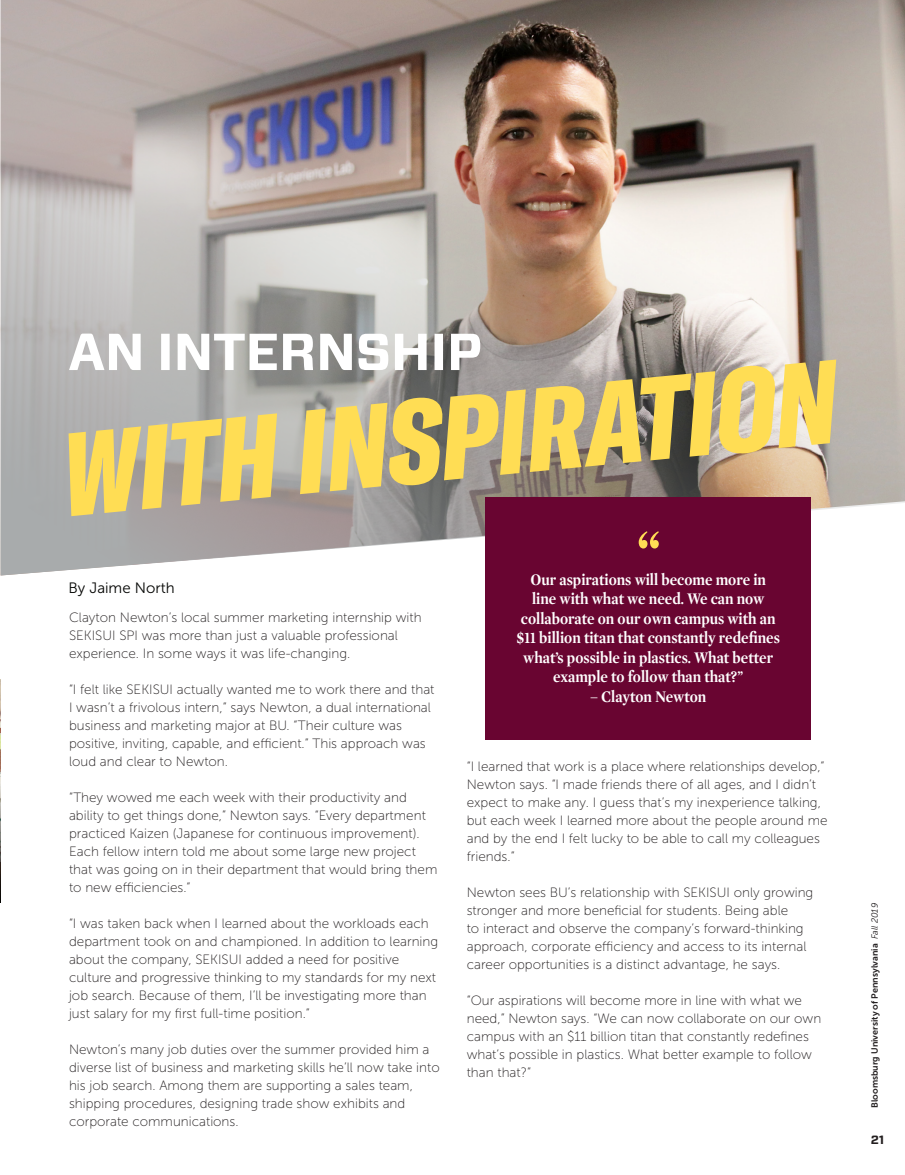
<style>
.page{position:relative;width:905px;height:1175px;background:#fff}
.page>*{position:absolute;margin:0;border:0;box-sizing:border-box;transform-origin:0 0}
.t1{font:italic 79.5px "Mercury Display";color:#ffdd54;scale:.9 1}
.t2{font:700 16.5px/19.5px "Mercury Display";color:#fff;text-align:center;scale:.91 1}
.t3{font:15px "Museo Sans 300";color:#040503}
.Paragraph_Style_1{font:13.5px/18px "Museo Sans 100";color:#231f20}
.t4{font:700 12px "Forza";color:#231f20}
.t5{font:9px "Museo Sans 700";color:#231f20}
.s1{font-family:"Museo Sans 300";font-style:italic}
</style>
<div class="page">
<img style="left:1px;top:0;width:903px;height:575px">
<hr style="left:0;top:679px;width:1px;height:224px;background:#040503">
<svg style="left:69px;top:333px;width:411px;height:26px"></svg>
<svg style="left:69px;top:359px;width:767px;height:157px;background:#c2b27e"></svg>
<div style="left:485px;top:498px;width:325px;height:242px;background:#690531"></div>
<p class="t3" style="left:69px;top:579px;width:108px">By Jaime North</p>
<p class="Paragraph_Style_1" style="left:69px;top:608px;width:354px">Clayton Newton’s local summer marketing internship with<br>SEKISUI SPI was more than just a valuable professional experience. In some ways it was life-changing.</p>
<p class="Paragraph_Style_1" style="left:69px;top:680px;width:367px">“I felt like SEKISUI actually wanted me to work there and that I wasn’t a frivolous intern,” says Newton, a dual international business and marketing major at BU. “Their culture was positive, inviting, capable, and efficient.” This approach was loud and clear to Newton.</p>
<p class="Paragraph_Style_1" style="left:69px;top:788px;width:370px">“They wowed me each week with their productivity and ability to get things done,” Newton says. “Every department practiced Kaizen (Japanese for continuous improvement).<br>Each fellow intern told me about some large new project that was going on in their department that would bring them to new efficiencies.”</p>
<p class="Paragraph_Style_1" style="left:69px;top:914px;width:370px">“I was taken back when I learned about the workloads each department took on and championed. In addition to learning about the company, SEKISUI added a need for positive culture and progressive thinking to my standards for my next job search. Because of them, I’ll be investigating more than just salary for my first full-time position.”</p>
<p class="Paragraph_Style_1" style="left:69px;top:1040px;width:372px">Newton’s many job duties over the summer provided him a diverse list of business and marketing skills he’ll now take into his job search. Among them are supporting a sales team, shipping procedures, designing trade show exhibits and corporate communications.</p>
<p class="t1" style="left:634px;top:502px;width:30px">“</p>
<p class="t2" style="left:516px;top:568px;width:291px">Our aspirations will become more in line with what we need. We can now collaborate on our own campus with an $11 billion titan that constantly redefines what’s possible in plastics. What better example to follow than that?”</p>
<p class="t2" style="left:590px;top:685px;width:129px">– Clayton Newton</p>
<p class="Paragraph_Style_1" style="left:466px;top:757px;width:362px">“I learned that work is a place where relationships develop,” Newton says. “I made friends there of all ages, and I didn’t expect to make any. I guess that’s my inexperience talking, but each week I learned more about the people around me and by the end I felt lucky to be able to call my colleagues friends.”</p>
<p class="Paragraph_Style_1" style="left:466px;top:883px;width:348px">Newton sees BU’s relationship with SEKISUI only growing stronger and more beneficial for students. Being able<br>to interact and observe the company’s forward-thinking approach, corporate efficiency and access to its internal career opportunities is a distinct advantage, he says.</p>
<p class="Paragraph_Style_1" style="left:466px;top:991px;width:356px">“Our aspirations will become more in line with what we need,” Newton says. “We can now collaborate on our own campus with an $11 billion titan that constantly redefines what’s possible in plastics. What better example to follow than that?”</p>
<p class="t5" style="left:869px;top:1108px;width:207px;rotate:-90deg">Bloomsburg University of Pennsylvania <span class="s1">Fall 2019</span></p>
<p class="t4" style="left:870px;top:1131px;width:15px">21</p>
</div>
